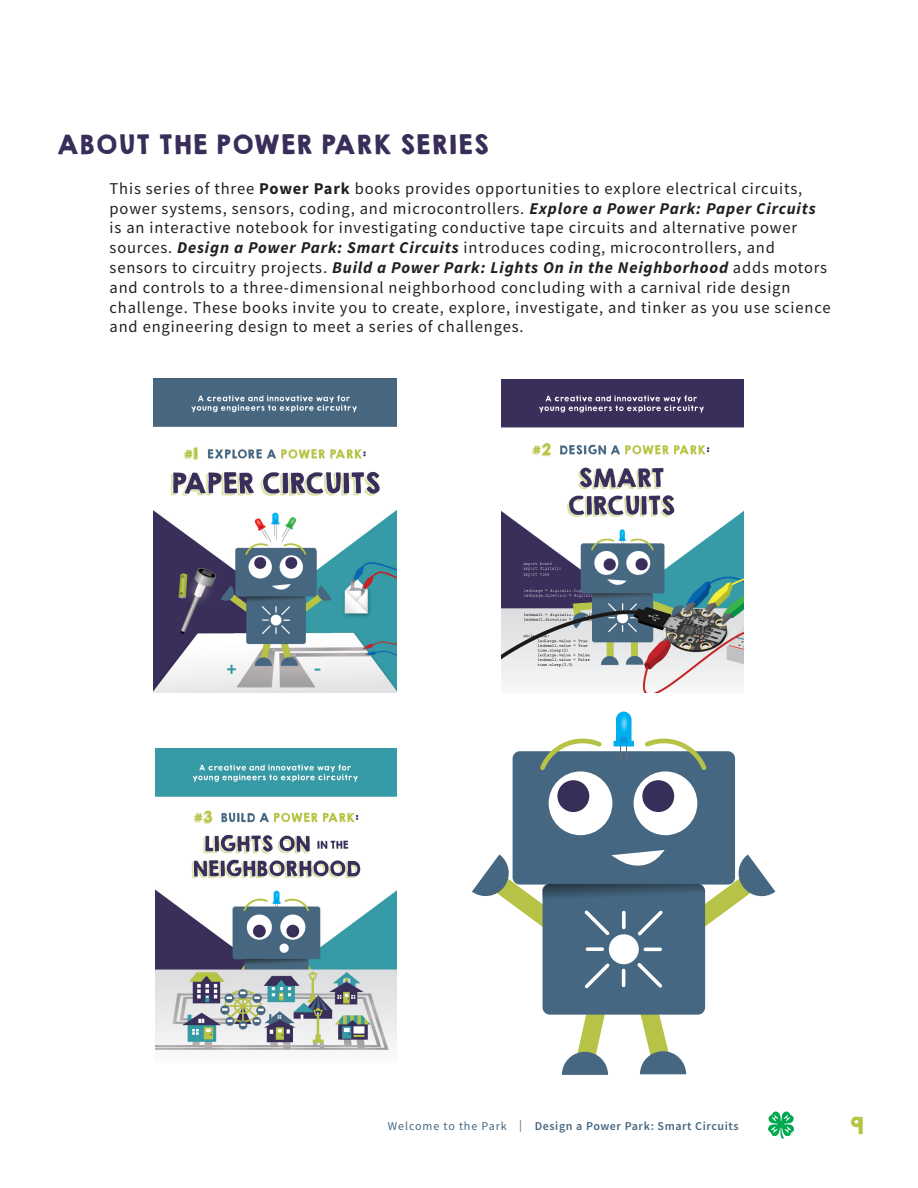
<style>
.page{position:relative;width:918px;height:1188px;background:#fff}
.page>*{position:absolute;margin:0;border:0;box-sizing:border-box;transform-origin:0 0}
.t1{font:24px "KGHAPPY Solid";color:#382e59}
.t2{font:21px "KGHAPPY Solid";color:#b6c445}
.t3{font:16.5px/19.8px "Source Sans Pro";letter-spacing:.05em;color:#231f20}
.t4{font:600 12px "Source Sans Pro";letter-spacing:.05em;color:#466781}
.s1{font-weight:700}
.s2{font-weight:700;font-style:italic}
.s3{font-weight:400}
</style>
<div class="page">
<svg style="left:768px;top:1112px;width:27px;height:26px"></svg>
<img style="left:155px;top:749px;width:241px;height:301px">
<img style="left:501px;top:380px;width:242px;height:313px">
<div style="left:513px;top:751px;width:222px;height:134px;background:#466781;border-radius:7px"></div>
<svg style="left:562px;top:1015px;width:46px;height:60px"></svg>
<svg style="left:640px;top:1015px;width:46px;height:59px"></svg>
<div style="left:543px;top:884px;width:162px;height:131px;background:#466781;border-radius:7px"></div>
<div style="left:549px;top:771px;width:63px;height:64px;background:#fff;border-radius:50%"></div>
<div style="left:634px;top:771px;width:63px;height:64px;background:#fff;border-radius:50%"></div>
<div style="left:557px;top:780px;width:32px;height:32px;background:#372e59;border-radius:50%"></div>
<div style="left:642px;top:780px;width:32px;height:32px;background:#372e59;border-radius:50%"></div>
<div style="left:609px;top:934px;width:30px;height:30px;background:#fff;border-radius:50%"></div>
<hr style="left:622px;top:970px;width:3px;height:15px;background:#fff">
<svg style="left:587px;top:947px;width:15px;height:4px"></svg>
<hr style="left:645px;top:948px;width:15px;height:3px;background:#fff">
<svg style="left:637px;top:963px;width:25px;height:25px"></svg>
<svg style="left:584px;top:963px;width:26px;height:26px"></svg>
<svg style="left:536px;top:738px;width:70px;height:36px"></svg>
<svg style="left:641px;top:738px;width:69px;height:36px"></svg>
<svg style="left:472px;top:846px;width:303px;height:95px"></svg>
<svg style="left:614px;top:712px;width:20px;height:46px"></svg>
<img style="left:154px;top:378px;width:242px;height:315px">
<p class="t1" style="left:56px;top:126px;width:434px">ABOUT THE POWER PARK SERIES</p>
<p class="t3" style="left:110px;top:178px;width:722px">This series of three <span class="s1">Power Park</span> books provides opportunities to explore electrical circuits, power systems, sensors, coding, and microcontrollers. <span class="s2">Explore a Power Park: Paper Circuits </span>is an interactive notebook for investigating conductive tape circuits and alternative power sources. <span class="s2">Design a Power Park: Smart Circuits</span> introduces coding, microcontrollers, and sensors to circuitry projects. <span class="s2">Build a Power Park: Lights On in the Neighborhood</span> adds motors and controls to a three-dimensional neighborhood concluding with a carnival ride design challenge. These books invite you to create, explore, investigate, and tinker as you use science and engineering design to meet a series of challenges.</p>
<p class="t4" style="left:388px;top:1119px;width:352px"><span class="s3">Welcome to the Park |</span> Design a Power Park: Smart Circuits</p>
<p class="t2" style="left:849px;top:1110px;width:17px">9</p>
</div>
